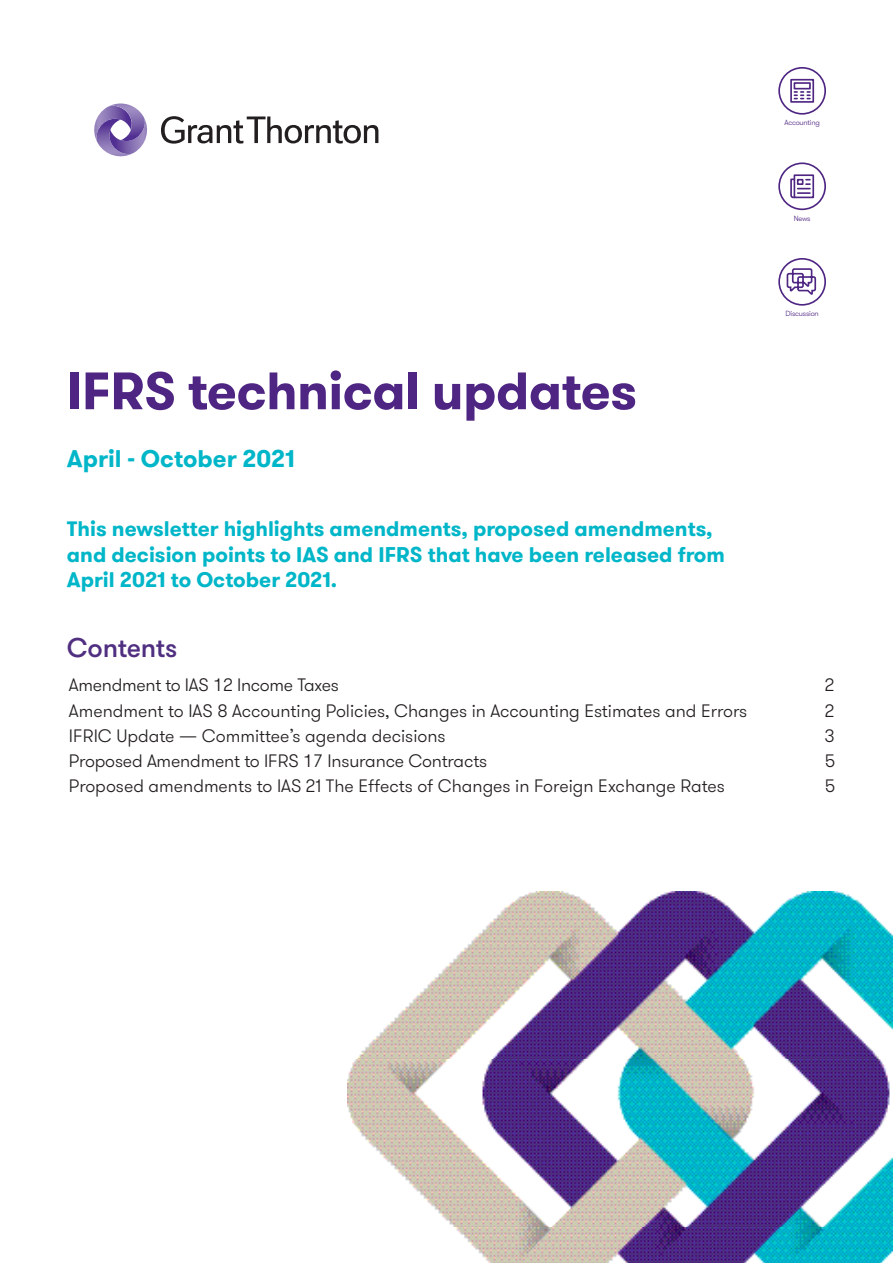
<style>
.page{position:relative;width:893px;height:1263px;background:#fff}
.page>*{position:absolute;margin:0;border:0;box-sizing:border-box;transform-origin:0 0}
._01_Headline_one_Bol{font:700 52.5px "GT Walsheim Pro";letter-spacing:-.01em;color:#4e2582}
._03_Headline_three_L{font:500 27px "GT Walsheim Pro";letter-spacing:-.01em;color:#502f81}
.t1{font:700 24px "GT Walsheim Pro";color:#00b6c8}
.t2{font:700 21px/25.2px "GT Walsheim Pro";color:#00b6c8}
.t3{font:300 18px "GT Walsheim Pro";color:#231f20}
.t4{font:300 7.5px "GT Walsheim Pro";letter-spacing:-.03em;color:#4e2582}
</style>
<div class="page">
<svg style="left:778px;top:162px;width:48px;height:48px"></svg>
<svg style="left:778px;top:67px;width:48px;height:48px"></svg>
<svg style="left:778px;top:258px;width:48px;height:48px"></svg>
<img style="left:348px;top:891px;width:545px;height:372px">
<svg style="left:161px;top:116px;width:217px;height:28px"></svg>
<svg style="left:94px;top:103px;width:53px;height:54px"></svg>
<p class="t4" style="left:785px;top:118px;width:37px">Accounting</p>
<p class="t4" style="left:794px;top:213px;width:18px">News</p>
<p class="_01_Headline_one_Bol" style="left:67px;top:357px;width:572px">IFRS technical updates</p>
<p class="t1" style="left:67px;top:443px;width:229px">April - October 2021</p>
<p class="t2" style="left:67px;top:517px;width:659px">This newsletter highlights amendments, proposed amendments, and decision points to IAS and IFRS that have been released from<br>April 2021 to October 2021.</p>
<p class="t4" style="left:785px;top:309px;width:35px">Discussion</p>
<p class="_03_Headline_three_L" style="left:67px;top:630px;width:112px">Contents</p>
<p class="t3" style="left:69px;top:674px;width:272px">Amendment to IAS 12 Income Taxes</p>
<p class="t3" style="left:825px;top:674px;width:11px">2</p>
<p class="t3" style="left:69px;top:699px;width:680px">Amendment to IAS 8 Accounting Policies, Changes in Accounting Estimates and Errors</p>
<p class="t3" style="left:825px;top:699px;width:11px">2</p>
<p class="t3" style="left:69px;top:724px;width:378px">IFRIC Update — Committee’s agenda decisions</p>
<p class="t3" style="left:825px;top:724px;width:11px">3</p>
<p class="t3" style="left:69px;top:749px;width:420px">Proposed Amendment to IFRS 17 Insurance Contracts</p>
<p class="t3" style="left:825px;top:749px;width:12px">5</p>
<p class="t3" style="left:69px;top:775px;width:658px">Proposed amendments to IAS 21 The Effects of Changes in Foreign Exchange Rates</p>
<p class="t3" style="left:825px;top:775px;width:12px">5</p>
</div>
